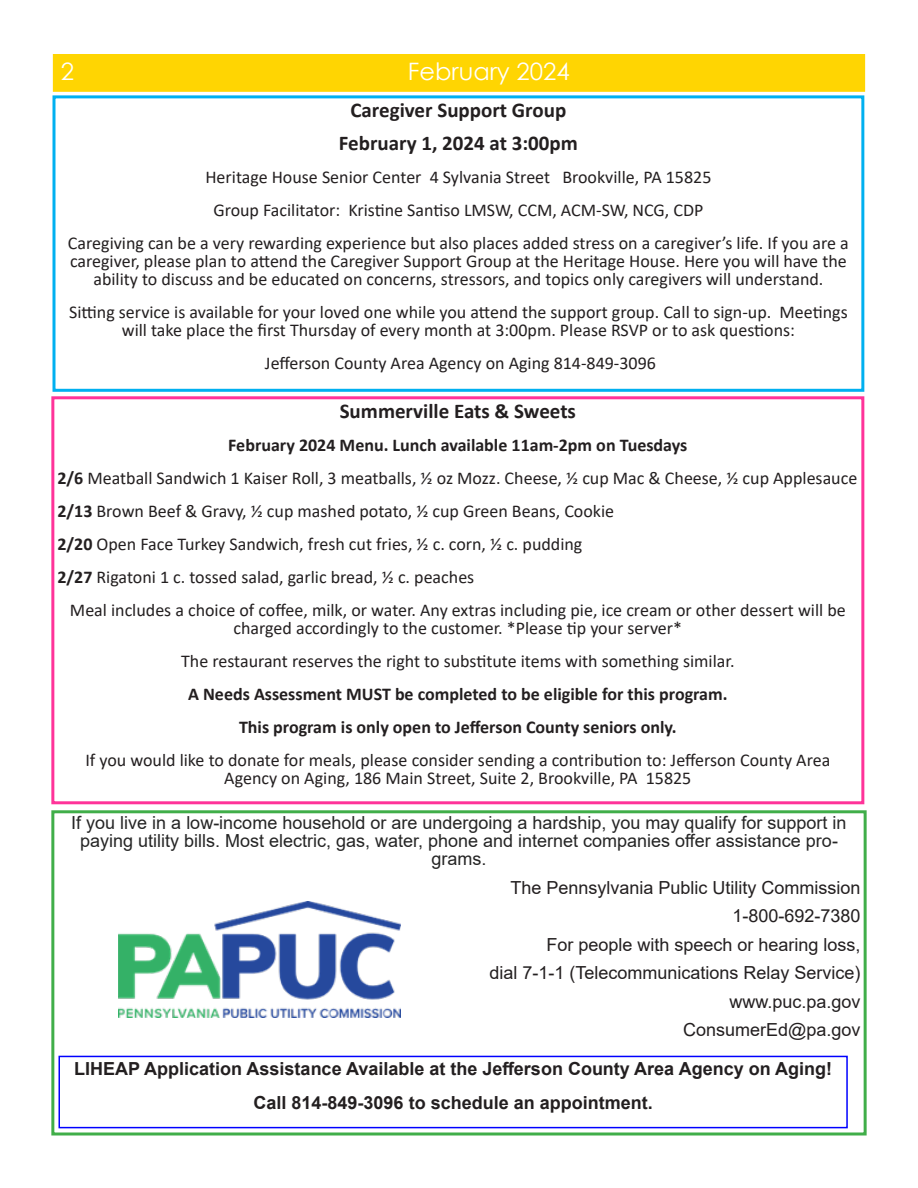
<style>
.page{position:relative;width:918px;height:1188px;background:#fff}
.page>*{position:absolute;margin:0;border:0;box-sizing:border-box;transform-origin:0 0}
.t1{font:24px "Century Gothic";color:#fff}
.t2{font:700 21px "Calibri";color:#231f20}
.t3{font:18px/18px "Calibri";color:#231f20;text-align:center}
.t4{font:18px/18px "Arial";color:#252525;text-align:center}
.t5{font:700 18px "Calibri";color:#231f20}
.t6{font:18px "Arial";color:#231f20}
.t7{font:700 18px "Arial";color:#231f20}
.s1{font-weight:700}
</style>
<div class="page">
<div style="left:53px;top:54px;width:812px;height:38px;background:#ffd502"></div>
<div style="left:52px;top:95px;width:812px;height:297px;border:3px solid #00b0f0"></div>
<div style="left:51px;top:396px;width:813px;height:408px;border:3px solid #f39"></div>
<div style="left:51px;top:810px;width:816px;height:326px;border:3px solid #40ae49"></div>
<div style="left:58px;top:1056px;width:790px;height:72px;border:2px solid #00f"></div>
<img style="left:119px;top:902px;width:281px;height:116px">
<p class="t1" style="left:61px;top:54px;width:15px">2</p>
<p class="t1" style="left:408px;top:54px;width:163px">February 2024</p>
<p class="t2" style="left:351px;top:95px;width:217px">Caregiver Support Group</p>
<p class="t2" style="left:339px;top:128px;width:240px">February 1, 2024 at 3:00pm</p>
<p class="t3" style="left:205px;top:168px;width:508px">Heritage House Senior Center 4 Sylvania Street Brookville, PA 15825</p>
<p class="t3" style="left:213px;top:201px;width:492px">Group Facilitator: Kristine Santiso LMSW, CCM, ACM-SW, NCG, CDP</p>
<p class="t3" style="left:68px;top:234px;width:782px">Caregiving can be a very rewarding experience but also places added stress on a caregiver’s life. If you are a caregiver, please plan to attend the Caregiver Support Group at the Heritage House. Here you will have the ability to discuss and be educated on concerns, stressors, and topics only caregivers will understand.</p>
<p class="t3" style="left:69px;top:303px;width:780px">Sitting service is available for your loved one while you attend the support group. Call to sign-up. Meetings will take place the first Thursday of every month at 3:00pm. Please RSVP or to ask questions:</p>
<p class="t3" style="left:265px;top:354px;width:393px">Jefferson County Area Agency on Aging 814-849-3096</p>
<p class="t2" style="left:340px;top:396px;width:238px">Summerville Eats &amp; Sweets</p>
<p class="t5" style="left:228px;top:432px;width:461px">February 2024 Menu. Lunch available 11am-2pm on Tuesdays</p>
<p class="t3" style="left:57px;top:469px;width:801px"><span class="s1">2/6</span> Meatball Sandwich 1 Kaiser Roll, 3 meatballs, ½ oz Mozz. Cheese, ½ cup Mac &amp; Cheese, ½ cup Applesauce</p>
<p class="t3" style="left:57px;top:502px;width:558px"><span class="s1">2/13</span> Brown Beef &amp; Gravy, ½ cup mashed potato, ½ cup Green Beans, Cookie</p>
<p class="t3" style="left:57px;top:535px;width:527px"><span class="s1">2/20</span> Open Face Turkey Sandwich, fresh cut fries, ½ c. corn, ½ c. pudding</p>
<p class="t3" style="left:57px;top:568px;width:418px"><span class="s1">2/27</span> Rigatoni 1 c. tossed salad, garlic bread, ½ c. peaches</p>
<p class="t3" style="left:70px;top:601px;width:777px">Meal includes a choice of coffee, milk, or water. Any extras including pie, ice cream or other dessert will be charged accordingly to the customer. *Please tip your server*</p>
<p class="t3" style="left:181px;top:652px;width:555px">The restaurant reserves the right to substitute items with something similar.</p>
<p class="t5" style="left:188px;top:681px;width:541px">A Needs Assessment MUST be completed to be eligible for this program.</p>
<p class="t5" style="left:239px;top:714px;width:439px">This program is only open to Jefferson County seniors only.</p>
<p class="t3" style="left:85px;top:751px;width:746px">If you would like to donate for meals, please consider sending a contribution to: Jefferson County Area<br>Agency on Aging, 186 Main Street, Suite 2, Brookville, PA 15825</p>
<p class="t4" style="left:71px;top:814px;width:777px">If you live in a low-income household or are undergoing a hardship, you may qualify for support in paying utility bills. Most electric, gas, water, phone and internet companies offer assistance pro&shy;grams.</p>
<p class="t6" style="left:511px;top:875px;width:352px">The Pennsylvania Public Utility Commission</p>
<p class="t6" style="left:733px;top:904px;width:130px">1-800-692-7380</p>
<p class="t6" style="left:546px;top:932px;width:316px">For people with speech or hearing loss,</p>
<p class="t6" style="left:489px;top:961px;width:373px">dial 7-1-1 (Telecommunications Relay Service)</p>
<p class="t6" style="left:730px;top:989px;width:133px">www.puc.pa.gov</p>
<p class="t6" style="left:683px;top:1018px;width:179px">ConsumerEd@pa.gov</p>
<p class="t7" style="left:74px;top:1056px;width:759px">LIHEAP Application Assistance Available at the Jefferson County Area Agency on Aging!</p>
<p class="t7" style="left:254px;top:1090px;width:401px">Call 814-849-3096 to schedule an appointment.</p>
</div>
